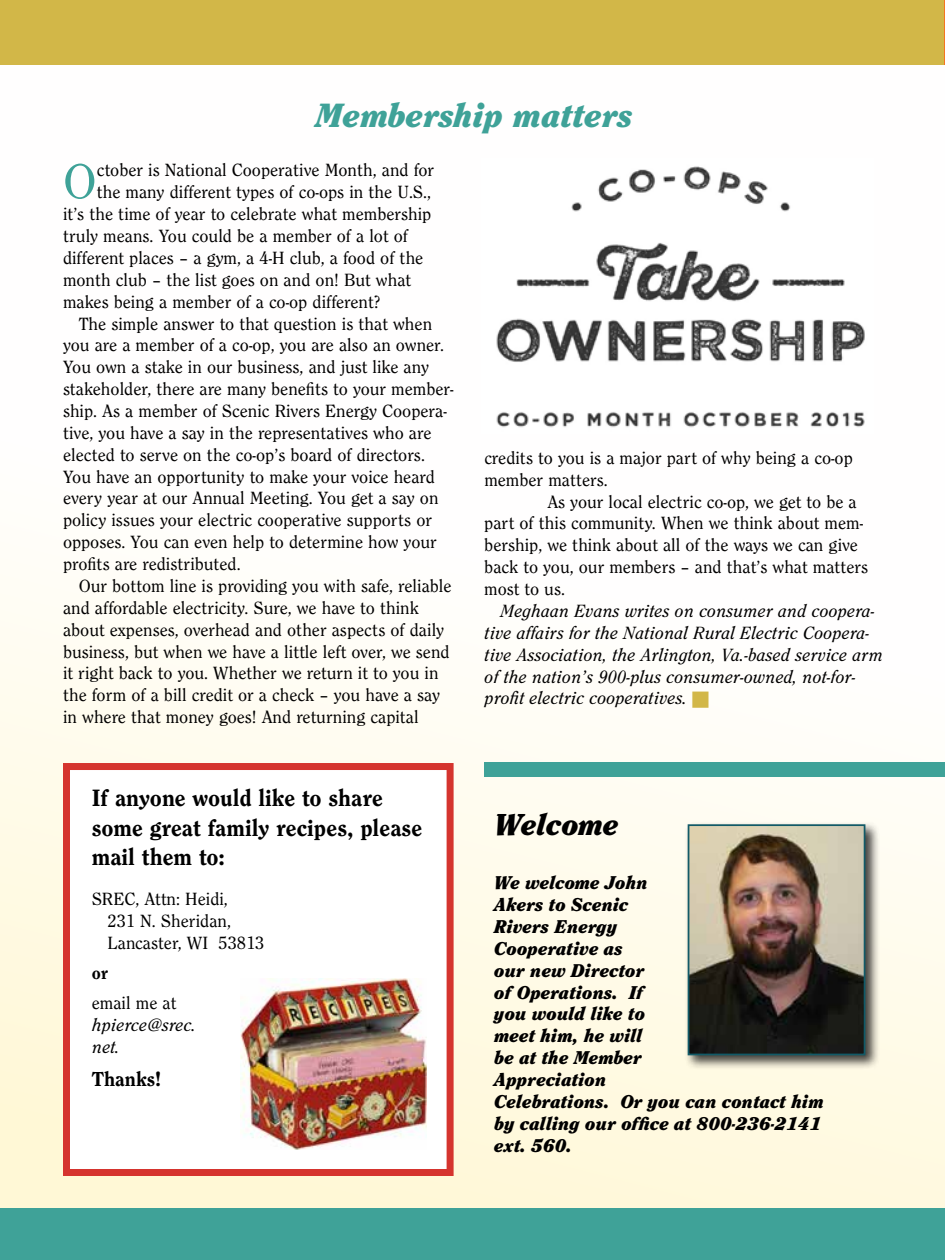
<style>
.page{position:relative;width:945px;height:1260px;background:#fff}
.page>*{position:absolute;margin:0;border:0;box-sizing:border-box;transform-origin:0 0}
.t1{font:51.1px "Clearface Regular DTC";color:#3fa298}
.t2{font:35px "Clearface Black Italic DTC";color:#3fa298}
.t3{font:31.5px "Clearface Black Italic DTC";letter-spacing:-.01em;color:#000}
.t4{font:24.5px/29.4px "Clearface Heavy DTC";color:#000}
.t5{font:21px "Clearface Heavy DTC";color:#000}
.t6{font:19.25px/21.9px "Clearface Black Italic DTC";color:#000}
.t7{font:18.38px/21.9px "Clearface Regular DTC";color:#000}
.t8{font:18.38px/21.9px "Clearface Regular Italic DTC";color:#000}
.t9{font:18.38px "Clearface Heavy DTC";color:#000}
.s1{color:#d2b748}
</style>
<div class="page">
<div style="left:0;top:50px;width:945px;height:1161px;background:linear-gradient(to bottom,#fff,#fdf9df)"></div>
<div style="left:0;top:0;width:945px;height:65px;background:#d2b748"></div>
<div style="left:0;top:1209px;width:945px;height:51px;background:#3fa298"></div>
<img style="left:482px;top:159px;width:391px;height:275px">
<div style="left:63px;top:763px;width:391px;height:413px;background:#fff;border:7px solid #d5342e"></div>
<div style="left:484px;top:763px;width:461px;height:14px;background:#3fa298"></div>
<div style="left:684px;top:821px;width:196px;height:249px;background:#000;opacity:.75"></div>
<img style="left:691px;top:827px;width:171px;height:225px">
<div style="left:688px;top:824px;width:177px;height:231px;border:2px solid #125a67"></div>
<img style="left:240px;top:978px;width:187px;height:171px">
<h2 class="t2" style="left:315px;top:95px;width:319px">Membership matters</h2>
<h1 class="t1" style="left:63px;top:153px;width:35px">O</h1>
<p class="t7" style="left:97px;top:159px;width:339px">ctober is National Cooperative Month, and for</p>
<p class="t7" style="left:97px;top:181px;width:336px">the many different types of co-ops in the U.S.,</p>
<p class="t7" style="left:63px;top:203px;width:370px">it’s the time of year to celebrate what membership</p>
<p class="t7" style="left:63px;top:225px;width:346px">truly means. You could be a member of a lot of</p>
<p class="t7" style="left:63px;top:247px;width:362px">different places – a gym, a 4-H club, a food of the</p>
<p class="t7" style="left:63px;top:268px;width:350px">month club – the list goes on and on! But what</p>
<p class="t7" style="left:63px;top:290px;width:319px">makes being a member of a co-op different?</p>
<p class="t7" style="left:79px;top:312px;width:355px">The simple answer to that question is that when</p>
<p class="t7" style="left:63px;top:334px;width:383px">you are a member of a co-op, you are also an owner.</p>
<p class="t7" style="left:63px;top:356px;width:368px">You own a stake in our business, and just like any</p>
<p class="t7" style="left:63px;top:378px;width:392px">stakeholder, there are many benefits to your member-</p>
<p class="t7" style="left:63px;top:400px;width:385px">ship. As a member of Scenic Rivers Energy Coopera-</p>
<p class="t7" style="left:63px;top:422px;width:370px">tive, you have a say in the representatives who are</p>
<p class="t7" style="left:63px;top:443px;width:363px">elected to serve on the co-op’s board of directors.</p>
<p class="t7" style="left:63px;top:465px;width:374px">You have an opportunity to make your voice heard</p>
<p class="t7" style="left:63px;top:487px;width:377px">every year at our Annual Meeting. You get a say on</p>
<p class="t7" style="left:63px;top:509px;width:371px">policy issues your electric cooperative supports or</p>
<p class="t7" style="left:63px;top:531px;width:375px">opposes. You can even help to determine how your</p>
<p class="t7" style="left:63px;top:553px;width:179px">profits are redistributed.</p>
<p class="t7" style="left:79px;top:575px;width:374px">Our bottom line is providing you with safe, reliable</p>
<p class="t7" style="left:63px;top:596px;width:357px">and affordable electricity. Sure, we have to think</p>
<p class="t7" style="left:63px;top:618px;width:383px">about expenses, overhead and other aspects of daily</p>
<p class="t7" style="left:63px;top:640px;width:388px">business, but when we have a little left over, we send</p>
<p class="t7" style="left:63px;top:662px;width:377px">it right back to you. Whether we return it to you in</p>
<p class="t7" style="left:63px;top:684px;width:379px">the form of a bill credit or a check – you have a say</p>
<p class="t7" style="left:63px;top:706px;width:357px">in where that money goes! And returning capital</p>
<h3 class="t4" style="left:92px;top:783px;width:332px">If anyone would like to share some great family recipes, please mail them to:</h3>
<p class="t7" style="left:108px;top:887px;width:158px;text-indent:-16px">SREC, Attn: Heidi,<br>231 N. Sheridan,<br>Lancaster, WI 53813</p>
<p class="t9" style="left:92px;top:962px;width:18px">or</p>
<p class="t7" style="left:92px;top:991px;width:86px">email me at</p>
<p class="t8" style="left:92px;top:1013px;width:105px">hpierce@srec. net.</p>
<p class="t5" style="left:92px;top:1066px;width:71px">Thanks!</p>
<p class="t7" style="left:484px;top:447px;width:370px">credits to you is a major part of why being a co-op member matters.</p>
<p class="t7" style="left:484px;top:490px;width:385px;text-indent:63px">As your local electric co-op, we get to be a part of this community. When we think about mem&shy;bership, we think about all of the ways we can give back to you, our members – and that’s what matters most to us.</p>
<p class="t8" style="left:484px;top:600px;width:400px;text-indent:16px">Meghaan Evans writes on consumer and coopera&shy;tive affairs for the National Rural Electric Coopera&shy;tive Association, the Arlington, Va.-based service arm of the nation’s 900-plus consumer-owned, not-for&shy;profit electric cooperatives. <span class="s1">■</span></p>
<h3 class="t3" style="left:494px;top:806px;width:126px">Welcome</h3>
<p class="t6" style="left:494px;top:871px;width:331px">We welcome John<br>Akers to Scenic<br>Rivers Energy<br>Cooperative as<br>our new Director<br>of Operations. If<br>you would like to<br>meet him, he will<br>be at the Member<br>Appreciation<br>Celebrations. Or you can contact him by calling our office at 800-236-2141 ext. 560.</p>
</div>
